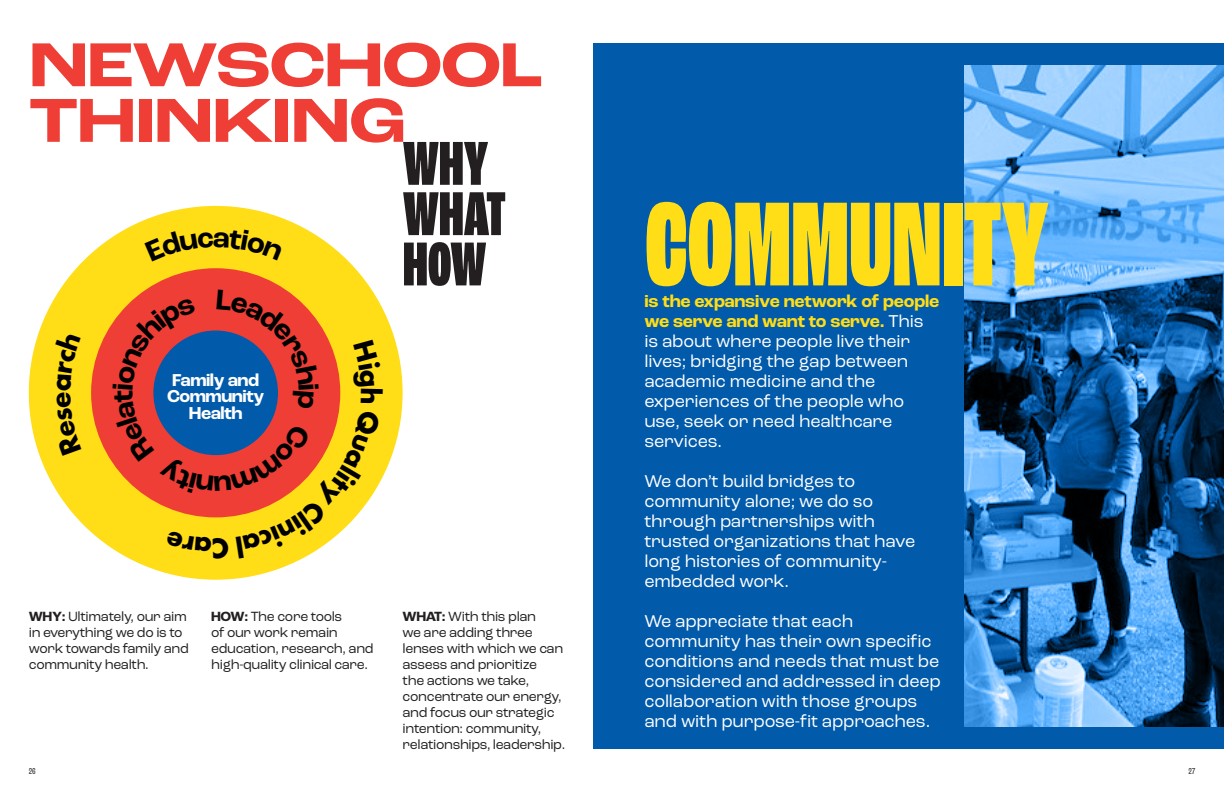
<style>
.page{position:relative;width:1224px;height:792px;background:#fff}
.page>*{position:absolute;margin:0;border:0;box-sizing:border-box;transform-origin:0 0}
.t1{font:800 extra-condensed 125.7px "Roc Grotesk";letter-spacing:-.01em;color:#ffdd17}
.t2{font:700 expanded 65.1px "Roc Grotesk";letter-spacing:-.03em;color:#ee3e35}
.t3{font:800 extra-condensed 65.1px "Roc Grotesk";letter-spacing:-.01em;color:#231f20}
.t4{font:700 18.1px/16.3px "Roc Grotesk";letter-spacing:-.025em;color:#fff;text-align:center}
.t5{font:18px/20px "Roc Grotesk";letter-spacing:-.01em;color:#fff}
.t6{font:14px/16px "Roc Grotesk";letter-spacing:-.025em;color:#231f20}
.t7{font:condensed 9px "Roc Grotesk";color:#231f20}
.s1{font-weight:700}
.s2{font-weight:700;color:#ffdd17}
</style>
<div class="page">
<div style="left:29px;top:206px;width:374px;height:374px;background:#ffdd17;border-radius:50%"></div>
<div style="left:91px;top:268px;width:249px;height:249px;background:#ee3e35;border-radius:50%"></div>
<div style="left:593px;top:43px;width:631px;height:706px;background:#015aaa"></div>
<img style="left:965px;top:65px;width:259px;height:662px">
<svg style="left:113px;top:290px;width:270px;height:269px"></svg>
<p class="t2" style="left:29px;top:24px;width:515px">NEWSCHOOL</p>
<p class="t2" style="left:29px;top:80px;width:379px">THINKING</p>
<p class="t3" style="left:403px;top:125px;width:88px">WHY</p>
<p class="t3" style="left:403px;top:176px;width:104px">WHAT</p>
<p class="t3" style="left:403px;top:226px;width:86px">HOW</p>
<p class="t4" style="left:167px;top:372px;width:99px">Family and<br>Community<br>Health</p>
<p class="t6" style="left:29px;top:608px;width:162px"><span class="s1">WHY:</span> Ultimately, our aim in everything we do is to work towards family and community health.</p>
<p class="t6" style="left:211px;top:608px;width:164px"><span class="s1">HOW:</span> The core tools<br>of our work remain education, research, and high-quality clinical care.</p>
<p class="t6" style="left:403px;top:608px;width:164px"><span class="s1">WHAT:</span> With this plan<br>we are adding three lenses with which we can assess and prioritize<br>the actions we take, concentrate our energy, and focus our strategic intention: community, relationships, leadership.</p>
<p class="t1" style="left:644px;top:171px;width:407px">COMMUNITY</p>
<p class="t5" style="left:644px;top:291px;width:296px"><span class="s2">is the expansive network of people we serve and want to serve.</span> This is about where people live their lives; bridging the gap between academic medicine and the experiences of the people who use, seek or need healthcare services.</p>
<p class="t5" style="left:644px;top:471px;width:272px">We don’t build bridges to community alone; we do so through partnerships with trusted organizations that have long histories of community&shy;embedded work.</p>
<p class="t5" style="left:644px;top:611px;width:298px">We appreciate that each community has their own specific conditions and needs that must be considered and addressed in deep collaboration with those groups and with purpose-fit approaches.</p>
<p class="t7" style="left:29px;top:766px;width:8px">26</p>
<p class="t7" style="left:1188px;top:766px;width:8px">27</p>
</div>
